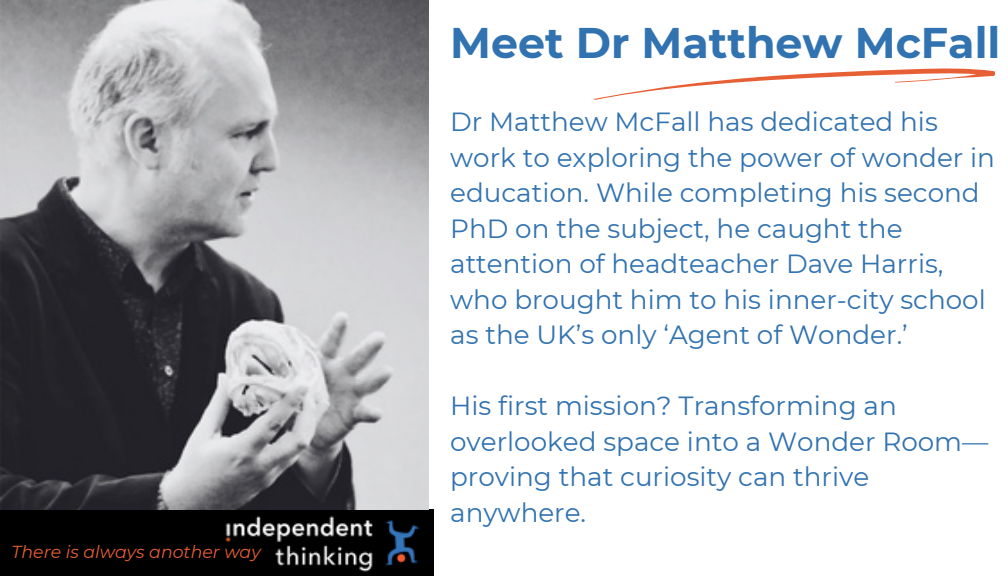
<style>
.page{position:relative;width:1008px;height:576px;background:#fff}
.page>*{position:absolute;margin:0;border:0;box-sizing:border-box;transform-origin:0 0}
.t1{font:700 42.8px "Montserrat";color:#3172b0}
.t2{font:26.4px/35.6px "Montserrat";color:#3172b0}
.t3{font:italic 17.2px "Montserrat";color:#e75f35}
</style>
<div class="page">
<div style="left:0;top:509px;width:433px;height:67px;background:#000"></div>
<img style="left:225px;top:516px;width:194px;height:56px">
<svg style="left:593px;top:68px;width:402px;height:32px"></svg>
<img style="left:0;top:0;width:429px;height:510px">
<p class="t3" style="left:12px;top:542px;width:251px">There is always another way</p>
<p class="t1" style="left:450px;top:17px;width:552px">Meet Dr Matthew McFall</p>
<p class="t2" style="left:450px;top:104px;width:546px">Dr Matthew McFall has dedicated his work to exploring the power of wonder in education. While completing his second PhD on the subject, he caught the attention of headteacher Dave Harris, who brought him to his inner-city school as the UK’s only ‘Agent of Wonder.’</p>
<p class="t2" style="left:450px;top:388px;width:540px">His first mission? Transforming an overlooked space into a Wonder Room— proving that curiosity can thrive anywhere.</p>
</div>
